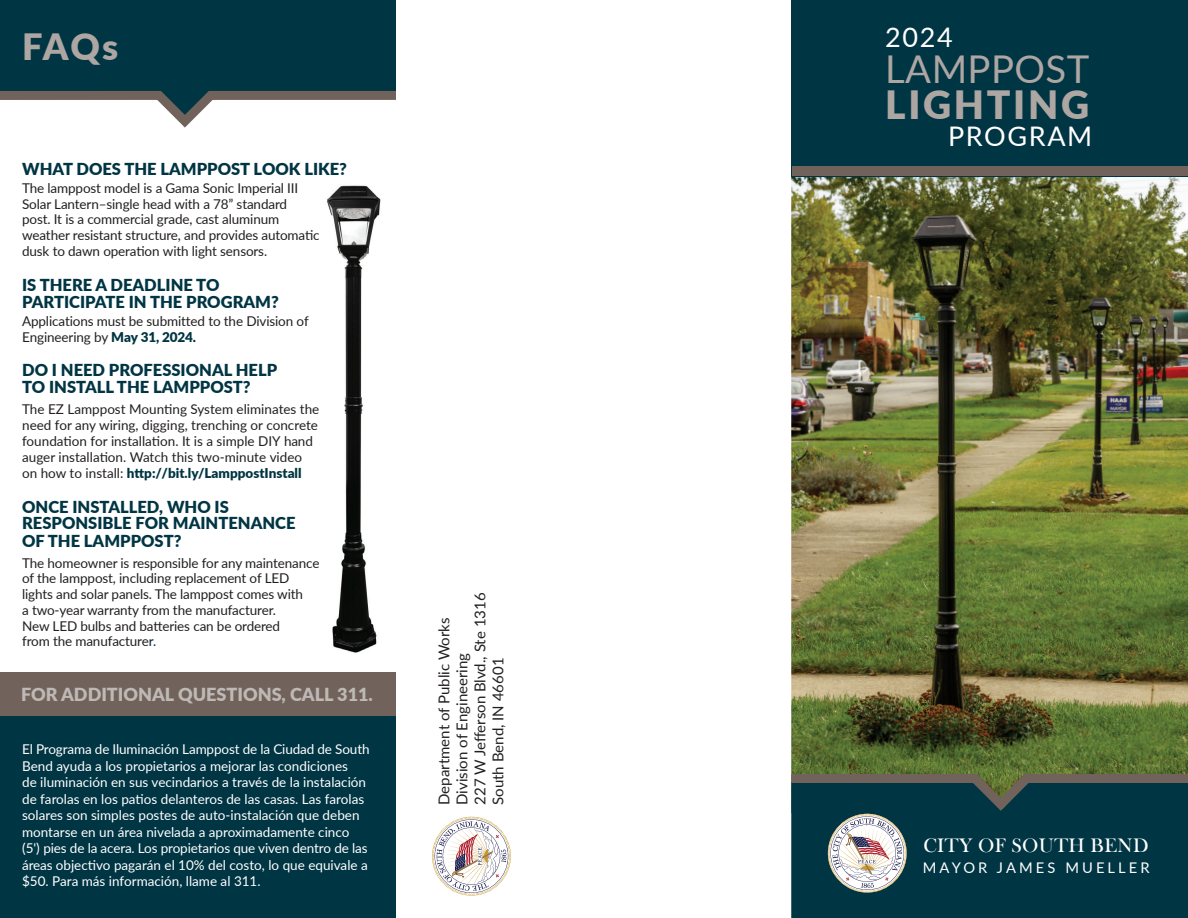
<style>
.page{position:relative;width:1188px;height:918px;background:#fff}
.page>*{position:absolute;margin:0;border:0;box-sizing:border-box;transform-origin:0 0}
.t1{font:900 39px "Lato";letter-spacing:.07em;color:#ada6a3}
.t2{font:38.25px "Lato";letter-spacing:.01em;color:#ada6a3}
.t3{font:900 36.3px "Lato";color:#ada6a3}
.t4{font:27px "Lato";letter-spacing:.06em;color:#fff}
.t5{font:20.1px "Bask Old Face";letter-spacing:.02em;color:#fff}
.t6{font:900 18px "Lato";color:#beb9b5}
.t7{font:900 16.5px/17px "Lato";color:#003543}
.t8{font:15px/18px "Lato";color:#231f20}
.t9{font:14.7px "Lato";letter-spacing:.21em;color:#fff}
.t10{font:13.5px/15.8px "Lato";letter-spacing:-.01em;color:#231f20}
.t11{font:13.5px/16.5px "Lato";color:#fff}
.s1{font-weight:900;color:#003543}
.s2{color:#0c203c}
</style>
<div class="page">
<div style="left:0;top:714px;width:396px;height:204px;background:#003543"></div>
<div style="left:0;top:0;width:396px;height:96px;background:#003543"></div>
<img style="left:791px;top:176px;width:397px;height:594px">
<div style="left:791px;top:0;width:397px;height:176px;background:#003543"></div>
<svg style="left:432px;top:817px;width:79px;height:79px"></svg>
<div style="left:791px;top:893px;width:397px;height:25px;background:#003543"></div>
<div style="left:792px;top:166px;width:396px;height:10px;background:#71635c"></div>
<svg style="left:0;top:91px;width:396px;height:37px"></svg>
<img style="left:327px;top:185px;width:54px;height:468px">
<svg style="left:791px;top:770px;width:397px;height:123px;background:#224a52"></svg>
<div style="left:0;top:672px;width:396px;height:44px;background:#71635c"></div>
<h3 class="t3" style="left:22px;top:20px;width:98px">FAQs</h3>
<p class="t7" style="left:22px;top:160px;width:326px">WHAT DOES THE LAMPPOST LOOK LIKE?</p>
<p class="t10" style="left:22px;top:180px;width:299px">The lamppost model is a Gama Sonic Imperial III Solar Lantern–single head with a 78” standard<br>post. It is a commercial grade, cast aluminum weather resistant structure, and provides automatic dusk to dawn operation with light sensors.</p>
<p class="t7" style="left:22px;top:275px;width:258px">IS THERE A DEADLINE TO<br>PARTICIPATE IN THE PROGRAM?</p>
<p class="t10" style="left:22px;top:313px;width:288px">Applications must be submitted to the Division of<br>Engineering by <span class="s1">May 31, 2024.</span></p>
<p class="t7" style="left:22px;top:361px;width:257px">DO I NEED PROFESSIONAL HELP<br>TO INSTALL THE LAMPPOST?</p>
<p class="t10" style="left:22px;top:401px;width:299px">The EZ Lamppost Mounting System eliminates the need for any wiring, digging, trenching or concrete foundation for installation. It is a simple DIY hand auger installation. Watch this two-minute video on how to install: <span class="s1">http://bit.ly/LamppostInstall</span></p>
<p class="t7" style="left:22px;top:498px;width:275px">ONCE INSTALLED, WHO IS<br>RESPONSIBLE FOR MAINTENANCE<br>OF THE LAMPPOST?</p>
<p class="t10" style="left:22px;top:554px;width:299px">The homeowner is responsible for any maintenance of the lamppost, including replacement of LED lights and solar panels. The lamppost comes with<br>a two-year warranty from the manufacturer.<br>New LED bulbs and batteries can be ordered<br>from the manufacture<span class="s2">r.</span></p>
<h3 class="t6" style="left:21px;top:681px;width:353px">FOR ADDITIONAL QUESTIONS, CALL 311.</h3>
<p class="t11" style="left:22px;top:741px;width:349px">El Programa de Iluminación Lamppost de la Ciudad de South Bend ayuda a los propietarios a mejorar las condiciones<br>de iluminación en sus vecindarios a través de la instalación de farolas en los patios delanteros de las casas. Las farolas solares son simples postes de auto-instalación que deben montarse en un área nivelada a aproximadamente cinco (5') pies de la acera. Los propietarios que viven dentro de las áreas objectivo pagarán el 10% del costo, lo que equivale a $50. Para más información, llame al 311.</p>
<p class="t8" style="left:434px;top:805px;width:214px;rotate:-90deg">Department of Public Works<br>Division of Engineering<br>227 W Jefferson Blvd., Ste 1316<br>South Bend, IN 46601</p>
<h3 class="t4" style="left:885px;top:17px;width:69px">2024</h3>
<h2 class="t2" style="left:885px;top:42px;width:206px">LAMPPOST</h2>
<h1 class="t1" style="left:885px;top:75px;width:205px">LIGHTING</h1>
<h3 class="t4" style="left:948px;top:116px;width:146px">PROGRAM</h3>
<h3 class="t5" style="left:923px;top:834px;width:227px">CITY OF SOUTH BEND</h3>
<p class="t9" style="left:923px;top:857px;width:228px">MAYOR JAMES MUELLER</p>
</div>
